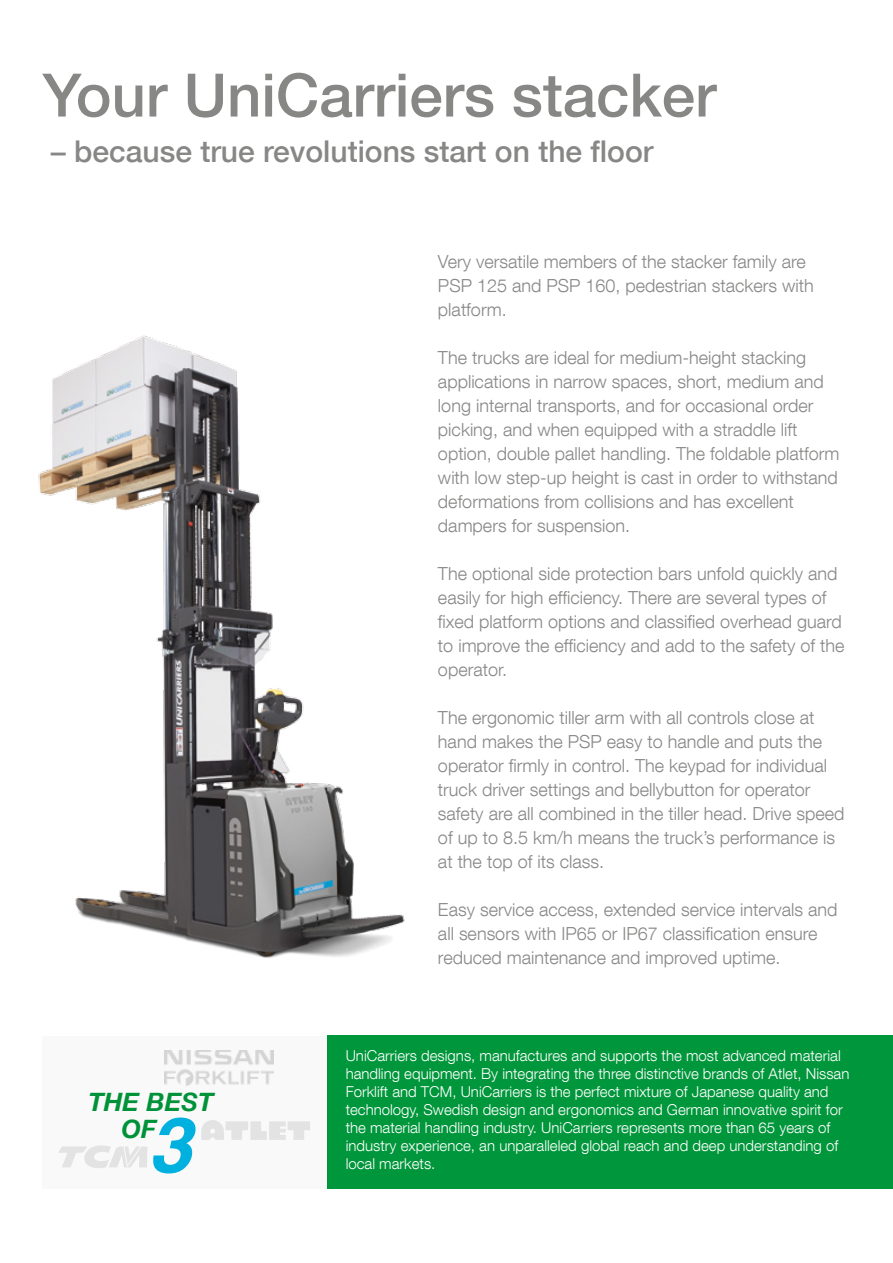
<style>
.page{position:relative;width:893px;height:1263px;background:#fff}
.page>*{position:absolute;margin:0;border:0;box-sizing:border-box;transform-origin:0 0}
.t1{font:500 60px "Helvetica Neue LT Com";color:#878786}
.t2{font:500 30px "Helvetica Neue LT Com";color:#878786}
.t3{font:italic 700 25.35px/27.5px "Helvetica Neue LT Com";color:#00963b}
.t4{font:300 18px/24px "Helvetica Neue LT Com";color:#878786}
.t5{font:300 15px/18px "Helvetica Neue LT Com";color:#fff}
</style>
<div class="page">
<img style="left:38px;top:335px;width:367px;height:623px">
<div style="left:327px;top:1035px;width:566px;height:153px;background:#00963b"></div>
<div style="left:43px;top:1036px;width:285px;height:152px;background:#f9f9f9"></div>
<img style="left:164px;top:1051px;width:109px;height:35px">
<svg style="left:58px;top:1145px;width:89px;height:23px"></svg>
<svg style="left:153px;top:1117px;width:157px;height:56px"></svg>
<h1 class="t1" style="left:43px;top:59px;width:675px">Your UniCarriers stacker</h1>
<h2 class="t2" style="left:51px;top:133px;width:604px">– because true revolutions start on the floor</h2>
<h3 class="t3" style="left:121px;top:1087px;width:93px;text-indent:-33px">THE BEST<br>OF</h3>
<p class="t4" style="left:438px;top:249px;width:377px">Very versatile members of the stacker family are<br>PSP 125 and PSP 160, pedestrian stackers with platform.</p>
<p class="t4" style="left:438px;top:345px;width:403px">The trucks are ideal for medium-height stacking applications in narrow spaces, short, medium and long internal transports, and for occasional order picking, and when equipped with a straddle lift option, double pallet handling. The foldable platform with low step-up height is cast in order to withstand deformations from collisions and has excellent dampers for suspension.</p>
<p class="t4" style="left:438px;top:561px;width:408px">The optional side protection bars unfold quickly and easily for high efficiency. There are several types of fixed platform options and classified overhead guard to improve the efficiency and add to the safety of the operator.</p>
<p class="t4" style="left:438px;top:705px;width:408px">The ergonomic tiller arm with all controls close at hand makes the PSP easy to handle and puts the operator firmly in control. The keypad for individual truck driver settings and bellybutton for operator safety are all combined in the tiller head. Drive speed of up to 8.5 km/h means the truck’s performance is at the top of its class.</p>
<p class="t4" style="left:438px;top:897px;width:401px">Easy service access, extended service intervals and all sensors with IP65 or IP67 classification ensure reduced maintenance and improved uptime.</p>
<p class="t5" style="left:346px;top:1046px;width:505px">UniCarriers designs, manufactures and supports the most advanced material handling equipment. By integrating the three distinctive brands of Atlet, Nissan Forklift and TCM, UniCarriers is the perfect mixture of Japanese quality and technology, Swedish design and ergonomics and German innovative spirit for the material handling industry. UniCarriers represents more than 65 years of industry experience, an unparalleled global reach and deep understanding of local markets.</p>
</div>
